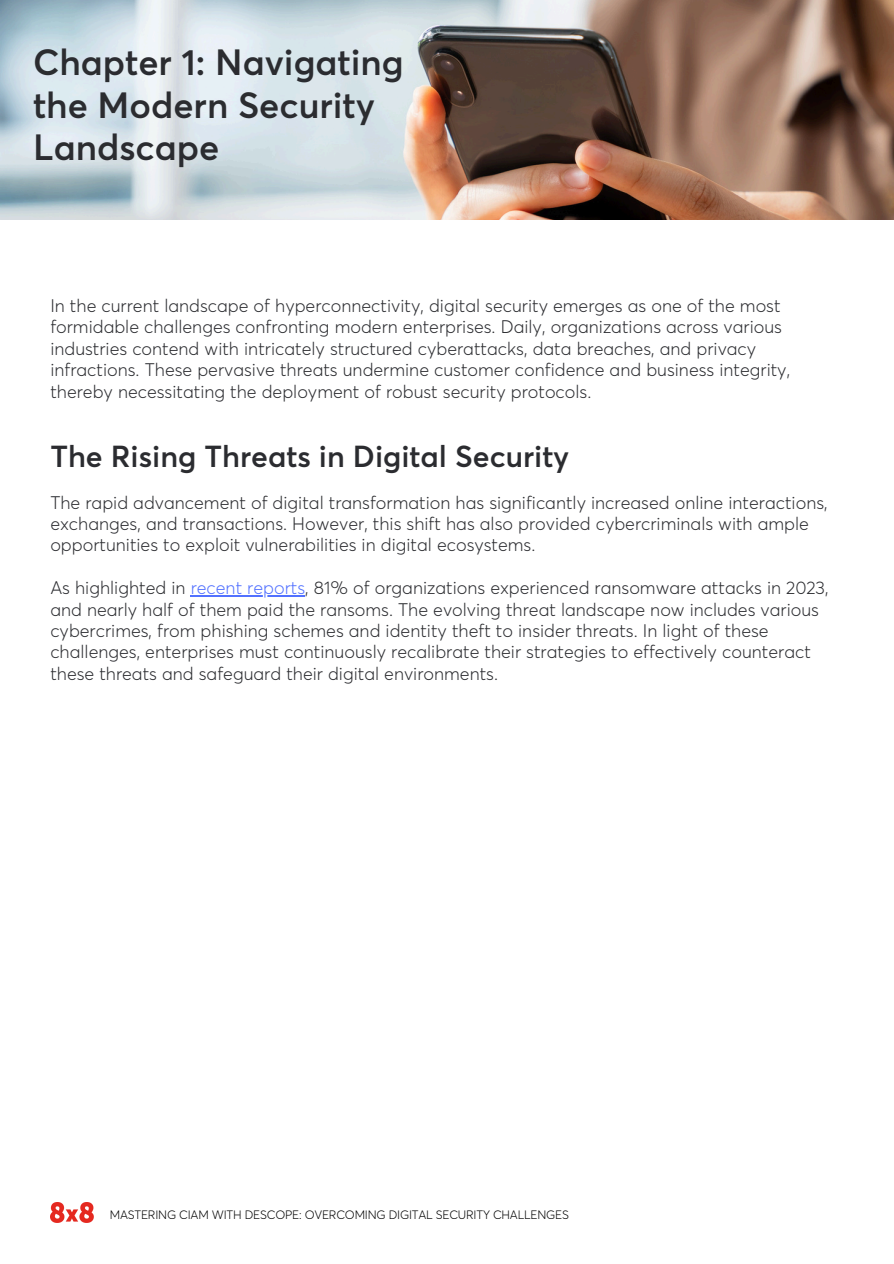
<style>
.page{position:relative;width:894px;height:1264px;background:#fff}
.page>*{position:absolute;margin:0;border:0;box-sizing:border-box;transform-origin:0 0}
.t1{font:600 36px/42.8px "Averta";color:#2b2c30}
.t2{font:600 30px "Averta";color:#2b2c30}
.t3{font:300 18px/21.3px "Averta";color:#2b2c30}
.t4{font:300 12px "Averta";letter-spacing:-.015em;color:#000}
.s1{color:#5271ff}
</style>
<div class="page">
<img style="left:50px;top:1202px;width:43px;height:20px">
<img style="left:0;top:0;width:893px;height:220px">
<hr style="left:191px;top:595px;width:114px;height:1px;background:#5271ff">
<h3 class="t1" style="left:33px;top:43px;width:372px">Chapter 1: Navigating the Modern Security<br>Landscape</h3>
<h2 class="t3" style="left:50px;top:296px;width:741px">In the current landscape of hyperconnectivity, digital security emerges as one of the most formidable challenges confronting modern enterprises. Daily, organizations across various industries contend with intricately structured cyberattacks, data breaches, and privacy infractions. These pervasive threats undermine customer confidence and business integrity, thereby necessitating the deployment of robust security protocols.</h2>
<h3 class="t2" style="left:50px;top:444px;width:520px">The Rising Threats in Digital Security</h3>
<h3 class="t3" style="left:50px;top:493px;width:778px">The rapid advancement of digital transformation has significantly increased online interactions, exchanges, and transactions. However, this shift has also provided cybercriminals with ample opportunities to exploit vulnerabilities in digital ecosystems.</h3>
<p class="t3" style="left:50px;top:578px;width:779px">As highlighted in <span class="s1">recent reports</span>, 81% of organizations experienced ransomware attacks in 2023,</p>
<p class="t3" style="left:50px;top:600px;width:770px">and nearly half of them paid the ransoms. The evolving threat landscape now includes various cybercrimes, from phishing schemes and identity theft to insider threats. In light of these challenges, enterprises must continuously recalibrate their strategies to effectively counteract these threats and safeguard their digital environments.</p>
<p class="t4" style="left:110px;top:1209px;width:460px">MASTERING CIAM WITH DESCOPE: OVERCOMING DIGITAL SECURITY CHALLENGES</p>
</div>
